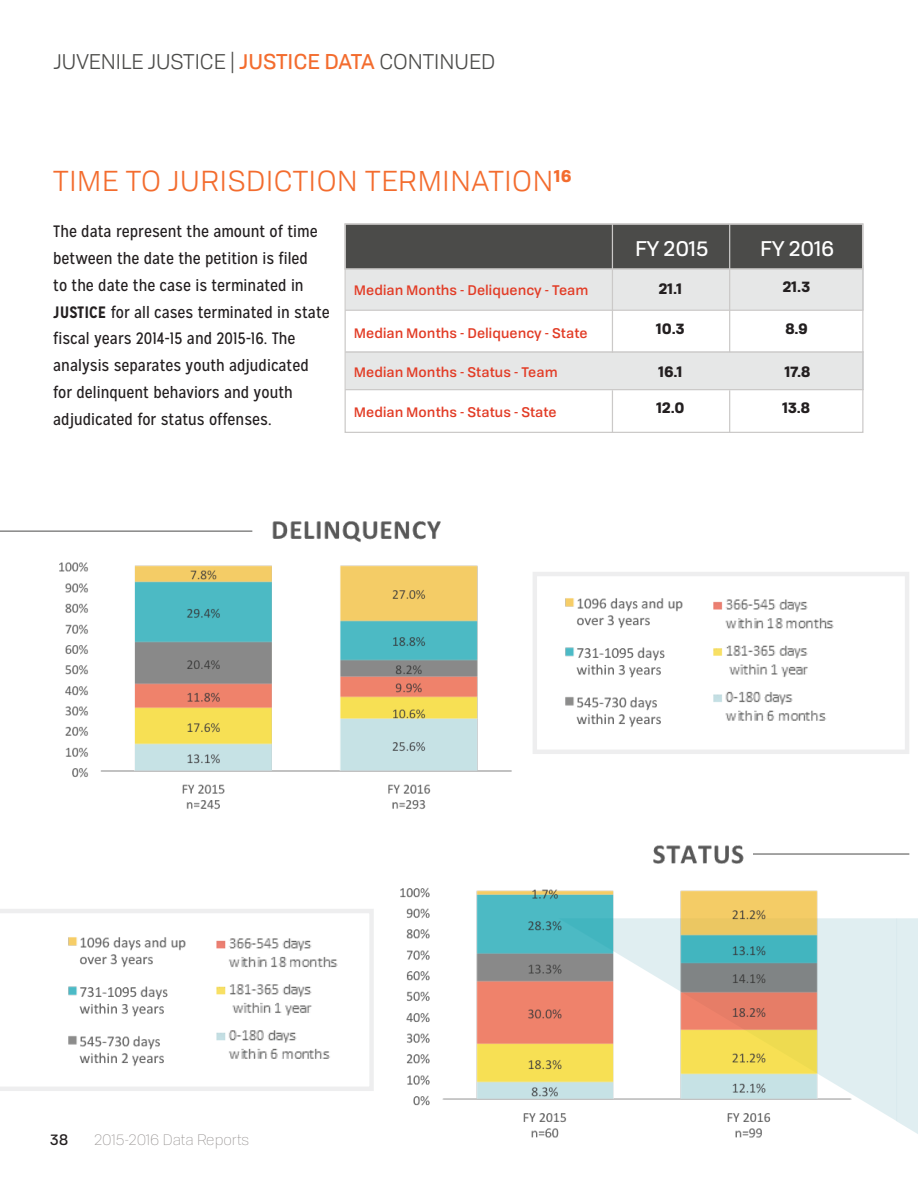
<style>
.page{position:relative;width:918px;height:1188px;background:#fff}
.page>*{position:absolute;margin:0;border:0;box-sizing:border-box;transform-origin:0 0}
.t1{font:28.5px "Tofino";letter-spacing:.025em;color:#f36c2e}
.t2{font:21px "Tofino";color:#4b4b49}
.t3{font:20.85px "Tofino";color:#fff}
.t4{font:16.5px/27px "Mission Gothic";color:#231f20}
.t5{font:300 15px "Tofino";color:#938f8e}
.t6{font:15px "Tofino";color:#231f20}
.t7{font:700 14.7px "Tofino";color:#231f20}
.t8{font:500 13.65px "Tofino";color:#e23c26}
.s1{color:#f36c2e}
.s2{font-weight:700}
</style>
<div class="page">
<div style="left:863px;top:918px;width:34px;height:203px;background:#e0eef1"></div>
<div style="left:897px;top:918px;width:21px;height:216px;background:#e0eef1"></div>
<div style="left:345px;top:223px;width:518px;height:210px;background:#fff;border:1px solid #cbc9c8"></div>
<div style="left:346px;top:266px;width:517px;height:44px;background:#e6e7e7"></div>
<div style="left:346px;top:351px;width:517px;height:39px;background:#e6e7e7"></div>
<div style="left:344px;top:223px;width:519px;height:47px;background:#4b4b49;border:2px solid #cbc9c8"></div>
<hr style="left:345px;top:310px;width:518px;height:1px;background:#cbc9c8">
<hr style="left:345px;top:351px;width:518px;height:2px;background:#cbc9c8">
<hr style="left:345px;top:389px;width:518px;height:1px;background:#cbc9c8">
<hr style="left:729px;top:224px;width:1px;height:128px;background:#cbc9c8">
<hr style="left:612px;top:224px;width:1px;height:129px;background:#cbc9c8">
<hr style="left:612px;top:390px;width:1px;height:43px;background:#cbc9c8">
<hr style="left:729px;top:390px;width:1px;height:43px;background:#cbc9c8">
<img style="left:54px;top:521px;width:458px;height:289px">
<img style="left:400px;top:845px;width:463px;height:293px">
<hr style="left:0;top:531px;width:252px;height:1px;background:#4b4b49">
<hr style="left:753px;top:854px;width:156px;height:1px;background:#4b4b49">
<svg style="left:0;top:909px;width:374px;height:182px"></svg>
<img style="left:64px;top:932px;width:132px;height:140px">
<img style="left:197px;top:929px;width:145px;height:143px">
<div style="left:533px;top:572px;width:376px;height:182px;border:4px solid #bcbec0"></div>
<img style="left:565px;top:598px;width:118px;height:130px">
<img style="left:713px;top:599px;width:121px;height:122px">
<p class="t2" style="left:54px;top:47px;width:443px">JUVENILE JUSTICE | <span class="s1">JUSTICE DATA</span> CONTINUED</p>
<h1 class="t1" style="left:53px;top:160px;width:520px">TIME TO JURISDICTION TERMINATION<sup>16</sup></h1>
<p class="t4" style="left:53px;top:217px;width:278px">The data represent the amount of time between the date the petition is filed<br>to the date the case is terminated in <span class="s2">JUSTICE</span> for all cases terminated in state fiscal years 2014-15 and 2015-16. The analysis separates youth adjudicated for delinquent behaviors and youth adjudicated for status offenses.</p>
<p class="t8" style="left:354px;top:279px;width:236px">Median Months - Deliquency - Team</p>
<p class="t8" style="left:354px;top:322px;width:235px">Median Months - Deliquency - State</p>
<p class="t8" style="left:354px;top:362px;width:205px">Median Months - Status - Team</p>
<p class="t8" style="left:354px;top:402px;width:204px">Median Months - Status - State</p>
<p class="t3" style="left:635px;top:232px;width:75px">FY 2015</p>
<p class="t7" style="left:659px;top:277px;width:25px">21.1</p>
<p class="t7" style="left:783px;top:274px;width:29px">21.3</p>
<p class="t7" style="left:656px;top:317px;width:30px">10.3</p>
<p class="t3" style="left:760px;top:232px;width:76px">FY 2016</p>
<p class="t7" style="left:785px;top:317px;width:25px">8.9</p>
<p class="t7" style="left:658px;top:360px;width:26px">16.1</p>
<p class="t7" style="left:785px;top:360px;width:28px">17.8</p>
<p class="t7" style="left:656px;top:396px;width:30px">12.0</p>
<p class="t7" style="left:783px;top:396px;width:29px">13.8</p>
<p class="t6" style="left:50px;top:1128px;width:20px">38</p>
<p class="t5" style="left:94px;top:1129px;width:156px">2015-2016 Data Reports</p>
</div>
